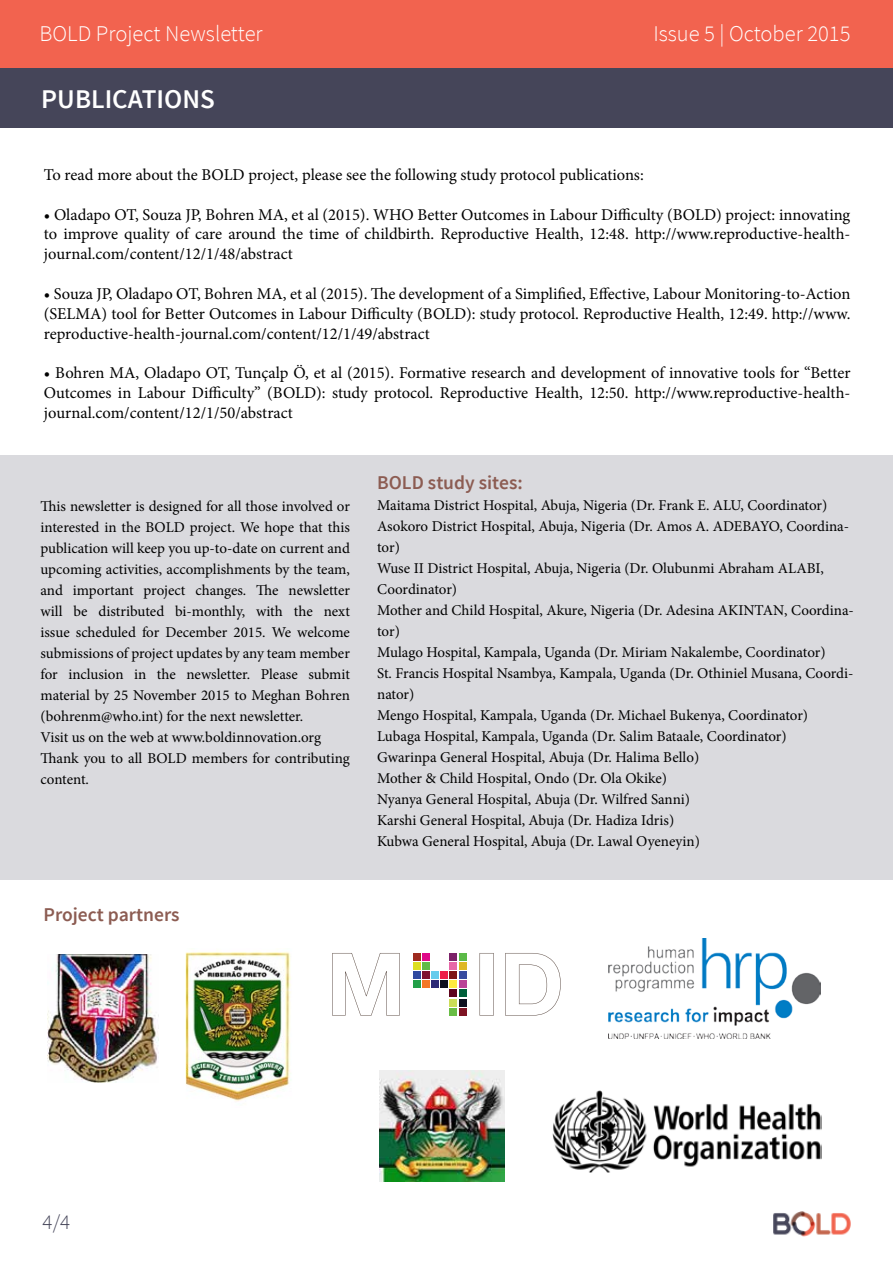
<style>
.page{position:relative;width:893px;height:1263px;background:#fff}
.page>*{position:absolute;margin:0;border:0;box-sizing:border-box;transform-origin:0 0}
.t1{font:600 27px "Source Sans Pro";color:#fff}
.t2{font:300 22.5px "Source Sans Pro";color:#fff}
.t3{font:300 21px "Source Sans Pro";color:#454559}
.t4{font:600 19.5px "Source Sans Pro";color:#8c5c52}
.t5{font:16.5px/19.8px "Minion Pro";color:#000;text-align:justify}
.t6{font:15px/21px "Minion Pro";letter-spacing:-.005em;color:#000}
</style>
<div class="page">
<div style="left:0;top:0;width:893px;height:68px;background:#f2634f"></div>
<img style="left:773px;top:1211px;width:78px;height:25px">
<div style="left:0;top:68px;width:893px;height:60px;background:#454559"></div>
<div style="left:0;top:455px;width:893px;height:425px;background:#dadade"></div>
<img style="left:609px;top:938px;width:211px;height:100px">
<img style="left:47px;top:955px;width:111px;height:128px">
<img style="left:380px;top:1071px;width:125px;height:110px">
<img style="left:185px;top:951px;width:106px;height:151px">
<img style="left:552px;top:1090px;width:269px;height:82px">
<svg style="left:332px;top:953px;width:68px;height:63px"></svg>
<svg style="left:480px;top:953px;width:14px;height:63px"></svg>
<svg style="left:505px;top:953px;width:56px;height:63px"></svg>
<div style="left:413px;top:971px;width:7px;height:8px;background:#2f499f"></div>
<div style="left:422px;top:971px;width:7px;height:8px;background:#7f1230"></div>
<div style="left:413px;top:980px;width:7px;height:8px;background:#229f48"></div>
<div style="left:422px;top:980px;width:7px;height:8px;background:#f47726"></div>
<div style="left:413px;top:953px;width:7px;height:7px;background:#9e2b20"></div>
<div style="left:422px;top:953px;width:7px;height:7px;background:#df0888"></div>
<div style="left:413px;top:962px;width:7px;height:8px;background:#ddde1f"></div>
<div style="left:422px;top:962px;width:7px;height:8px;background:#60bb46"></div>
<div style="left:431px;top:980px;width:8px;height:8px;background:#2b2976"></div>
<div style="left:440px;top:980px;width:8px;height:8px;background:#0e0f1e"></div>
<div style="left:450px;top:971px;width:7px;height:8px;background:#7e1416"></div>
<div style="left:459px;top:971px;width:7px;height:8px;background:#384ba0"></div>
<div style="left:450px;top:980px;width:7px;height:8px;background:#feea3d"></div>
<div style="left:459px;top:980px;width:7px;height:8px;background:#ba4498"></div>
<div style="left:450px;top:953px;width:7px;height:7px;background:#7c2269"></div>
<div style="left:459px;top:953px;width:7px;height:7px;background:#5bba47"></div>
<div style="left:450px;top:962px;width:7px;height:8px;background:#e767a7"></div>
<div style="left:459px;top:962px;width:7px;height:8px;background:#deb825"></div>
<div style="left:450px;top:990px;width:7px;height:7px;background:#5e041d"></div>
<div style="left:459px;top:990px;width:7px;height:7px;background:#005f3b"></div>
<div style="left:450px;top:999px;width:7px;height:7px;background:#cbdd58"></div>
<div style="left:459px;top:999px;width:7px;height:7px;background:#0d111f"></div>
<div style="left:450px;top:1008px;width:7px;height:7px;background:#69bd45"></div>
<div style="left:459px;top:1008px;width:7px;height:7px;background:#7e1323"></div>
<div style="left:431px;top:971px;width:8px;height:8px;background:#65ccec"></div>
<div style="left:440px;top:971px;width:8px;height:8px;background:#ee1d46"></div>
<h2 class="t2" style="left:40px;top:20px;width:225px">BOLD Project Newsletter</h2>
<h2 class="t2" style="left:653px;top:20px;width:199px">Issue 5 | October 2015</h2>
<h1 class="t1" style="left:41px;top:82px;width:175px">PUBLICATIONS</h1>
<p class="t5" style="left:44px;top:165px;width:601px">To read more about the BOLD project, please see the following study protocol publications:</p>
<p class="t5" style="left:44px;top:205px;width:808px">• Oladapo OT, Souza JP, Bohren MA, et al (2015). WHO Better Outcomes in Labour Difficulty (BOLD) project: innovating to improve quality of care around the time of childbirth. Reproductive Health, 12:48. http://www.reproductive-health&shy;journal.com/content/12/1/48/abstract</p>
<p class="t5" style="left:44px;top:284px;width:808px">• Souza JP, Oladapo OT, Bohren MA, et al (2015). The development of a Simplified, Effective, Labour Monitoring-to-Action (SELMA) tool for Better Outcomes in Labour Difficulty (BOLD): study protocol. Reproductive Health, 12:49. http://www. reproductive-health-journal.com/content/12/1/49/abstract</p>
<p class="t5" style="left:44px;top:363px;width:808px">• Bohren MA, Oladapo OT, Tunçalp Ö, et al (2015). Formative research and development of innovative tools for “Better Outcomes in Labour Difficulty” (BOLD): study protocol. Reproductive Health, 12:50. http://www.reproductive-health&shy;journal.com/content/12/1/50/abstract</p>
<p class="t6" style="left:41px;top:496px;width:311px">This newsletter is designed for all those involved or interested in the BOLD project. We hope that this publication will keep you up-to-date on current and upcoming activities, accomplishments by the team, and important project changes. The newsletter will be distributed bi-monthly, with the next issue scheduled for December 2015. We welcome submissions of project updates by any team member for inclusion in the newsletter. Please submit material by 25 November 2015 to Meghan Bohren (bohrenm@who.int) for the next newsletter.<br>Visit us on the web at www.boldinnovation.org Thank you to all BOLD members for contributing content.</p>
<h3 class="t4" style="left:44px;top:902px;width:137px">Project partners</h3>
<h3 class="t4" style="left:377px;top:471px;width:147px">BOLD study sites:</h3>
<p class="t6" style="left:377px;top:495px;width:478px">Maitama District Hospital, Abuja, Nigeria (Dr. Frank E. ALU, Coordinator)<br>Asokoro District Hospital, Abuja, Nigeria (Dr. Amos A. ADEBAYO, Coordina&shy;tor)<br>Wuse II District Hospital, Abuja, Nigeria (Dr. Olubunmi Abraham ALABI, Coordinator)<br>Mother and Child Hospital, Akure, Nigeria (Dr. Adesina AKINTAN, Coordina&shy;tor)<br>Mulago Hospital, Kampala, Uganda (Dr. Miriam Nakalembe, Coordinator)<br>St. Francis Hospital Nsambya, Kampala, Uganda (Dr. Othiniel Musana, Coordi&shy;nator)<br>Mengo Hospital, Kampala, Uganda (Dr. Michael Bukenya, Coordinator)<br>Lubaga Hospital, Kampala, Uganda (Dr. Salim Bataale, Coordinator)<br>Gwarinpa General Hospital, Abuja (Dr. Halima Bello)<br>Mother &amp; Child Hospital, Ondo (Dr. Ola Okike)<br>Nyanya General Hospital, Abuja (Dr. Wilfred Sanni)<br>Karshi General Hospital, Abuja (Dr. Hadiza Idris)<br>Kubwa General Hospital, Abuja (Dr. Lawal Oyeneyin)</p>
<h3 class="t3" style="left:43px;top:1209px;width:29px">4/4</h3>
</div>
